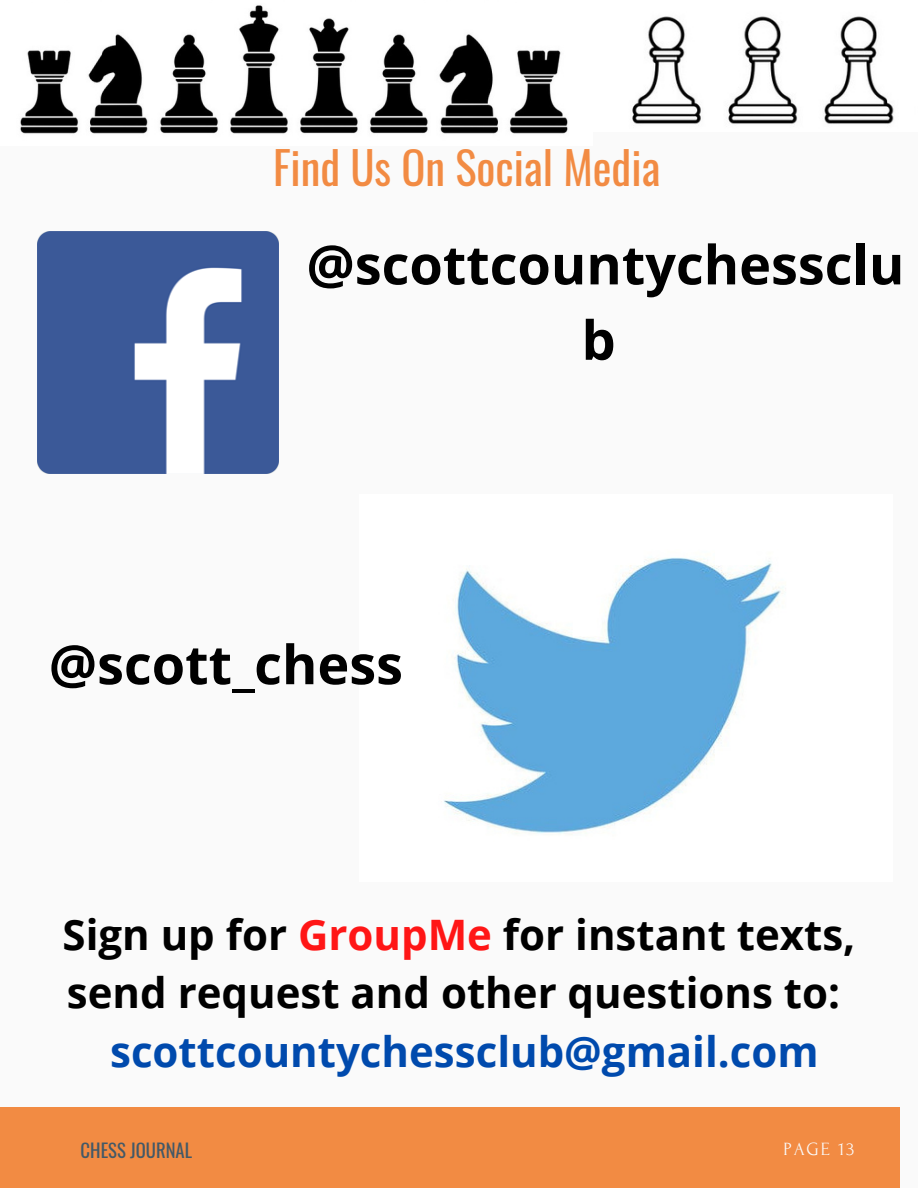
<style>
.page{position:relative;width:918px;height:1188px;background:#fafafa}
.page>*{position:absolute;margin:0;border:0;box-sizing:border-box;transform-origin:0 0}
.t1{font:700 54px/75.3px "Open Sans";color:#000;text-align:center}
.t2{font:44.7px "Oswald";color:#f28b43}
.t3{font:700 42px/58.5px "Open Sans";color:#000;text-align:center}
.t4{font:18.6px "Oswald";color:#435967}
.t5{font:18.6px "Forum";letter-spacing:.1em;color:#fafafa}
.s1{color:#ff1616}
.s2{color:#004aad}
</style>
<div class="page">
<div style="left:0;top:1107px;width:900px;height:81px;background:#f28b43"></div>
<img style="left:20px;top:5px;width:548px;height:129px">
<img style="left:632px;top:16px;width:262px;height:108px">
<img style="left:37px;top:231px;width:242px;height:242px">
<img style="left:444px;top:557px;width:337px;height:276px">
<p class="t2" style="left:273px;top:132px;width:389px">Find Us On Social Media</p>
<p class="t1" style="left:306px;top:226px;width:599px">@scottcountychessclu b</p>
<p class="t1" style="left:49px;top:626px;width:356px">@scott_chess</p>
<p class="t3" style="left:63px;top:904px;width:794px">Sign up for <span class="s1">GroupMe</span> for instant texts,</p>
<p class="t3" style="left:67px;top:963px;width:775px">send request and other questions to: <span class="s2">scottcountychessclub@gmail.com</span></p>
<p class="t4" style="left:81px;top:1136px;width:113px">CHESS JOURNAL</p>
<p class="t5" style="left:783px;top:1139px;width:72px">PAGE 13</p>
</div>
